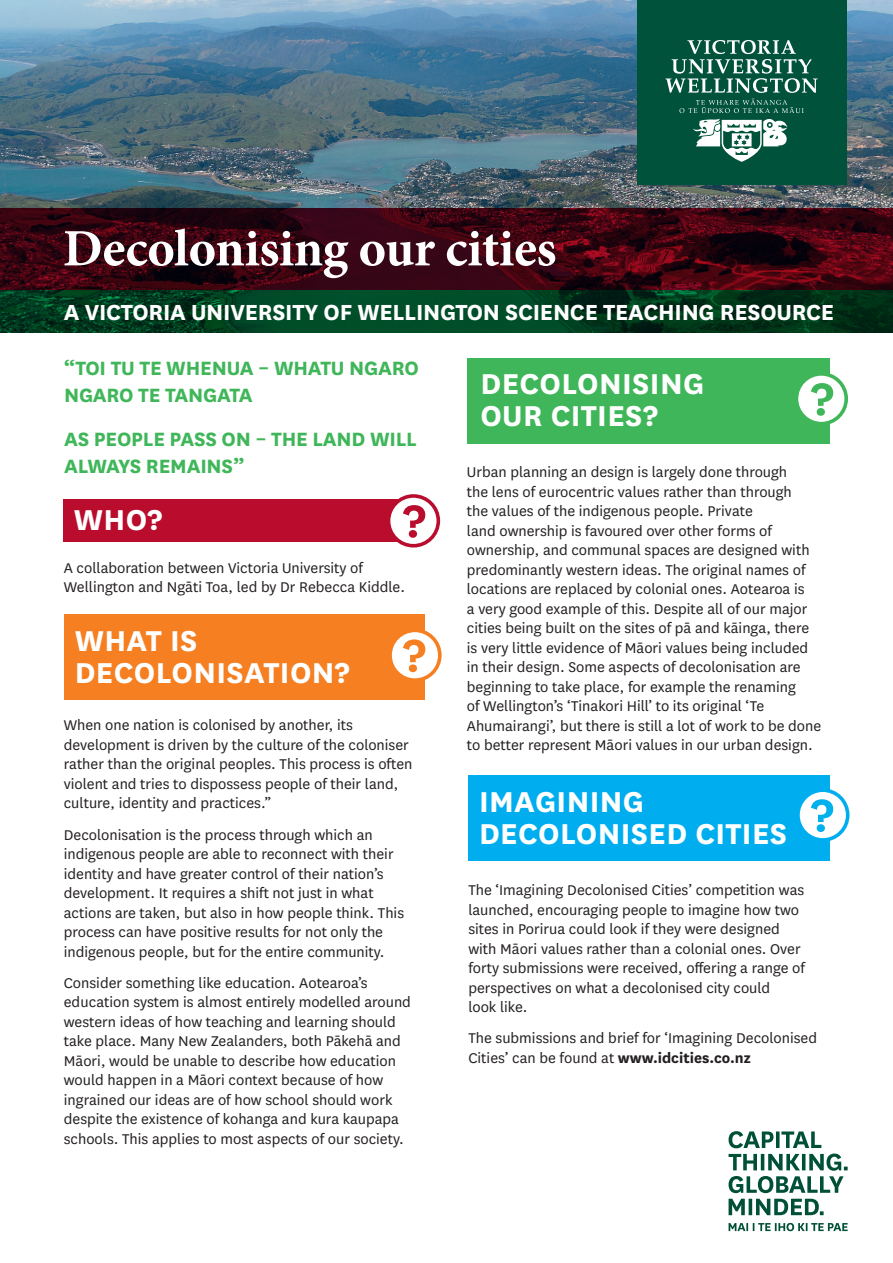
<style>
.page{position:relative;width:893px;height:1263px;background:#fff}
.page>*{position:absolute;margin:0;border:0;box-sizing:border-box;transform-origin:0 0}
.t1{font:600 54px "National";color:#ba0d2d}
.t2{font:600 54px "National";color:#f57f21}
.t3{font:600 54px "National";color:#3fb659}
.t4{font:600 54px "National";color:#00b1ec}
.t5{font:700 52.5px "Minion Pro";letter-spacing:-.01em;color:#fff}
.t6{font:700 33.6px/32.4px "National";letter-spacing:.01em;color:#fff}
.t7{font:700 25.5px "National";letter-spacing:-.01em;color:#fff}
.t8{font:700 22.5px/27px "National";letter-spacing:-.01em;color:#3fb659}
.t9{font:16.5px/19.5px "National";color:#231f20}
.s1{font-weight:700}
</style>
<div class="page">
<img style="left:0;top:0;width:893px;height:208px">
<svg style="left:0;top:208px;width:893px;height:82px;background:#380411"></svg>
<svg style="left:0;top:290px;width:893px;height:43px;background:#003e20"></svg>
<div style="left:63px;top:500px;width:362px;height:42px;background:#ba0d2d"></div>
<div style="left:389px;top:496px;width:49px;height:50px;background:#fff;border-radius:50%"></div>
<div style="left:387px;top:494px;width:53px;height:53px;border:4px solid #ba0d2d;border-radius:50%"></div>
<div style="left:64px;top:614px;width:361px;height:85px;background:#f57f21"></div>
<div style="left:390px;top:630px;width:50px;height:50px;background:#fff;border-radius:50%"></div>
<div style="left:388px;top:629px;width:54px;height:53px;border:4px solid #f57f21;border-radius:50%"></div>
<div style="left:467px;top:358px;width:362px;height:86px;background:#3fb659"></div>
<div style="left:638px;top:0;width:209px;height:184px;background:#00533a"></div>
<svg style="left:679px;top:99px;width:125px;height:63px"></svg>
<svg style="left:665px;top:40px;width:153px;height:53px"></svg>
<svg style="left:729px;top:1223px;width:119px;height:8px"></svg>
<svg style="left:729px;top:1199px;width:95px;height:16px"></svg>
<svg style="left:729px;top:1131px;width:119px;height:62px"></svg>
<div style="left:796px;top:374px;width:50px;height:50px;background:#fff;border-radius:50%"></div>
<div style="left:795px;top:372px;width:53px;height:53px;border:4px solid #3fb659;border-radius:50%"></div>
<div style="left:468px;top:775px;width:361px;height:86px;background:#00aeef"></div>
<div style="left:798px;top:790px;width:50px;height:50px;background:#fff;border-radius:50%"></div>
<div style="left:796px;top:788px;width:53px;height:54px;border:4px solid #00aeef;border-radius:50%"></div>
<h2 class="t5" style="left:63px;top:212px;width:495px">Decolonising our cities</h2>
<h3 class="t7" style="left:64px;top:294px;width:772px">A VICTORIA UNIVERSITY OF WELLINGTON SCIENCE TEACHING RESOURCE</h3>
<h3 class="t8" style="left:64px;top:353px;width:356px">“TOI TU TE WHENUA – WHATU NGARO<br>NGARO TE TANGATA</h3>
<h3 class="t8" style="left:64px;top:424px;width:354px">AS PEOPLE PASS ON – THE LAND WILL<br>ALWAYS REMAINS”</h3>
<h3 class="t6" style="left:74px;top:501px;width:90px">WHO?</h3>
<h1 class="t1" style="left:403px;top:484px;width:24px">?</h1>
<p class="t9" style="left:64px;top:557px;width:343px">A collaboration between Victoria University of<br>Wellington and Ngāti Toa, led by Dr Rebecca Kiddle.</p>
<h3 class="t6" style="left:75px;top:622px;width:277px">WHAT IS<br>DECOLONISATION?</h3>
<p class="t9" style="left:64px;top:715px;width:350px">When one nation is colonised by another, its development is driven by the culture of the coloniser rather than the original peoples. This process is often violent and tries to dispossess people of their land, culture, identity and practices.”</p>
<p class="t9" style="left:64px;top:824px;width:342px">Decolonisation is the process through which an indigenous people are able to reconnect with their identity and have greater control of their nation’s development. It requires a shift not just in what actions are taken, but also in how people think. This process can have positive results for not only the indigenous people, but for the entire community.</p>
<p class="t9" style="left:64px;top:972px;width:349px">Consider something like education. Aotearoa’s education system is almost entirely modelled around western ideas of how teaching and learning should take place. Many New Zealanders, both Pākehā and Māori, would be unable to describe how education would happen in a Māori context because of how ingrained our ideas are of how school should work despite the existence of kohanga and kura kaupapa schools. This applies to most aspects of our society.</p>
<h1 class="t2" style="left:403px;top:618px;width:24px">?</h1>
<h3 class="t6" style="left:480px;top:365px;width:225px">DECOLONISING<br>OUR CITIES?</h3>
<h1 class="t3" style="left:811px;top:362px;width:24px">?</h1>
<p class="t9" style="left:467px;top:462px;width:356px">Urban planning an design is largely done through<br>the lens of eurocentric values rather than through<br>the values of the indigenous people. Private<br>land ownership is favoured over other forms of ownership, and communal spaces are designed with predominantly western ideas. The original names of locations are replaced by colonial ones. Aotearoa is<br>a very good example of this. Despite all of our major cities being built on the sites of pā and kāinga, there is very little evidence of Māori values being included in their design. Some aspects of decolonisation are beginning to take place, for example the renaming<br>of Wellington’s ‘Tinakori Hill’ to its original ‘Te Ahumairangi’, but there is still a lot of work to be done to better represent Māori values in our urban design.</p>
<h3 class="t6" style="left:479px;top:783px;width:310px">IMAGINING<br>DECOLONISED CITIES</h3>
<p class="t9" style="left:468px;top:880px;width:338px">The ‘Imagining Decolonised Cities’ competition was launched, encouraging people to imagine how two sites in Porirua could look if they were designed with Māori values rather than a colonial ones. Over forty submissions were received, offering a range of perspectives on what a decolonised city could<br>look like.</p>
<p class="t9" style="left:468px;top:1028px;width:350px">The submissions and brief for ‘Imagining Decolonised<br>Cities’ can be found at <span class="s1">www.idcities.co.nz</span></p>
<h1 class="t4" style="left:811px;top:778px;width:24px">?</h1>
</div>
